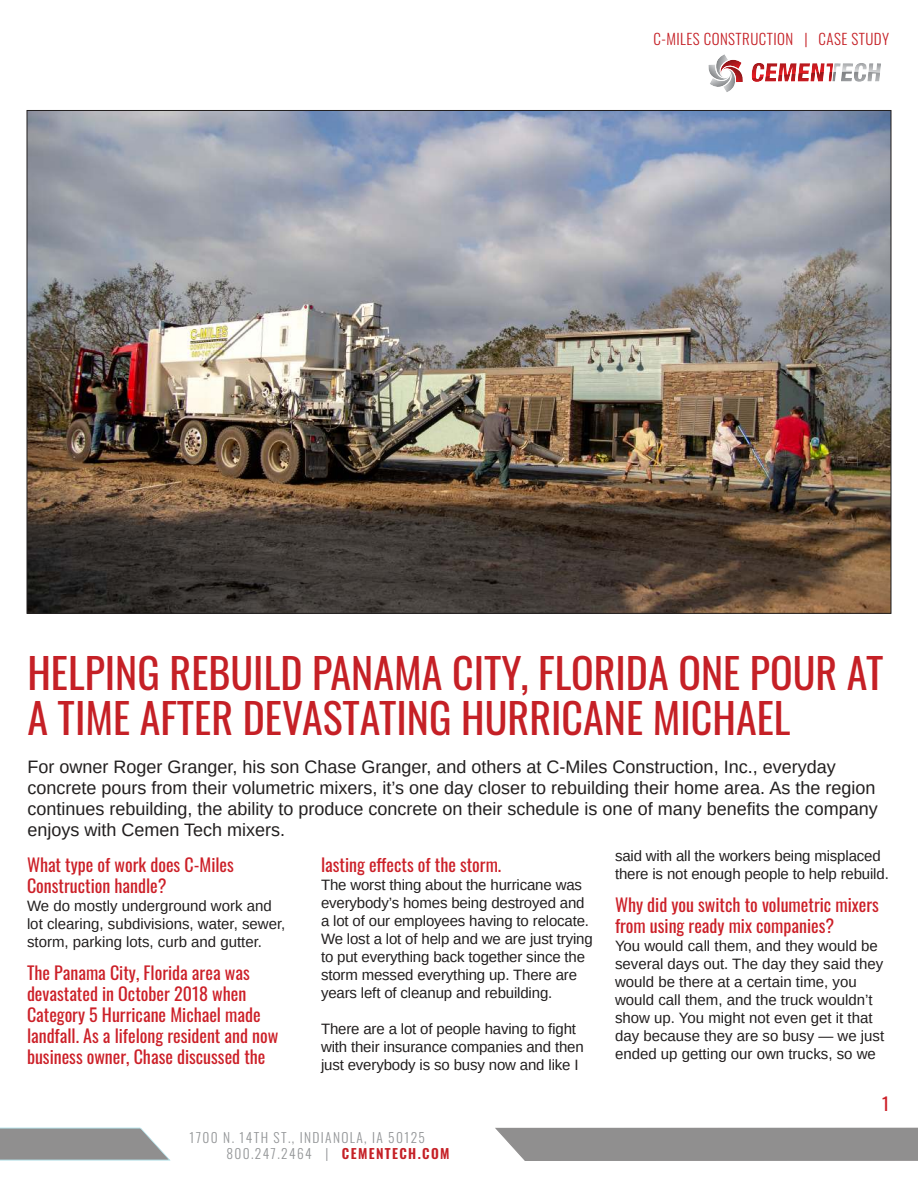
<style>
.page{position:relative;width:918px;height:1188px;background:#fff}
.page>*{position:absolute;margin:0;border:0;box-sizing:border-box;transform-origin:0 0}
.t1{font:42px/45px "Oswald";color:#c52026}
.t2{font:18px/21px "Arimo";color:#221f1f}
.t3{font:18px/21px "Oswald";color:#cc2028}
.t4{font:15px/18px "Arimo";letter-spacing:-.01em;color:#221f1f}
.t5{font:300 15px "Oswald";letter-spacing:.03em;color:#c52026}
.t6{font:300 13.5px/16.2px "Oswald";letter-spacing:.1em;color:#939597}
.s1{font-weight:600;color:#c52026}
</style>
<div class="page">
<img style="left:752px;top:63px;width:129px;height:9px">
<svg style="left:752px;top:72px;width:128px;height:10px"></svg>
<img style="left:716px;top:54px;width:12px;height:10px">
<img style="left:708px;top:64px;width:12px;height:9px">
<img style="left:710px;top:71px;width:13px;height:16px">
<img style="left:723px;top:82px;width:12px;height:10px">
<img style="left:722px;top:76px;width:21px;height:6px">
<img style="left:720px;top:60px;width:22px;height:16px">
<svg style="left:0;top:1128px;width:170px;height:32px;background:#9a9b9b"></svg>
<svg style="left:495px;top:1127px;width:423px;height:34px;background:#969595"></svg>
<img style="left:29px;top:112px;width:860px;height:500px">
<p class="t5" style="left:654px;top:33px;width:237px">C-MILES CONSTRUCTION | CASE STUDY</p>
<h1 class="t1" style="left:27px;top:654px;width:858px">HELPING REBUILD PANAMA CITY, FLORIDA ONE POUR AT<br>A TIME AFTER DEVASTATING HURRICANE MICHAEL</h1>
<p class="t2" style="left:27px;top:758px;width:852px">For owner Roger Granger, his son Chase Granger, and others at C-Miles Construction, Inc., everyday concrete pours from their volumetric mixers, it’s one day closer to rebuilding their home area. As the region continues rebuilding, the ability to produce concrete on their schedule is one of many benefits the company enjoys with Cemen Tech mixers.</p>
<p class="t3" style="left:27px;top:856px;width:208px">What type of work does C-Miles<br>Construction handle?</p>
<p class="t4" style="left:27px;top:898px;width:260px">We do mostly underground work and lot clearing, subdivisions, water, sewer, storm, parking lots, curb and gutter.</p>
<p class="t3" style="left:27px;top:964px;width:253px">The Panama City, Florida area was devastated in October 2018 when Category 5 Hurricane Michael made landfall. As a lifelong resident and now business owner, Chase discussed the</p>
<p class="t3" style="left:321px;top:856px;width:182px">lasting effects of the storm.</p>
<p class="t4" style="left:321px;top:877px;width:273px">The worst thing about the hurricane was everybody’s homes being destroyed and a lot of our employees having to relocate.<br>We lost a lot of help and we are just trying to put everything back together since the storm messed everything up. There are years left of cleanup and rebuilding.</p>
<p class="t4" style="left:321px;top:1020px;width:264px">There are a lot of people having to fight with their insurance companies and then just everybody is so busy now and like I</p>
<p class="t6" style="left:226px;top:1130px;width:225px;text-indent:-37px">1700 N. 14TH ST., INDIANOLA, IA 50125<br>800.247.2464 | <span class="s1">CEMENTECH.COM</span></p>
<p class="t4" style="left:615px;top:849px;width:275px">said with all the workers being misplaced there is not enough people to help rebuild.</p>
<p class="t3" style="left:615px;top:896px;width:265px">Why did you switch to volumetric mixers from using ready mix companies?</p>
<p class="t4" style="left:615px;top:939px;width:271px">You would call them, and they would be several days out. The day they said they would be there at a certain time, you would call them, and the truck wouldn’t show up. You might not even get it that day because they are so busy — we just ended up getting our own trucks, so we</p>
<p class="t3" style="left:882px;top:1094px;width:9px">1</p>
</div>
